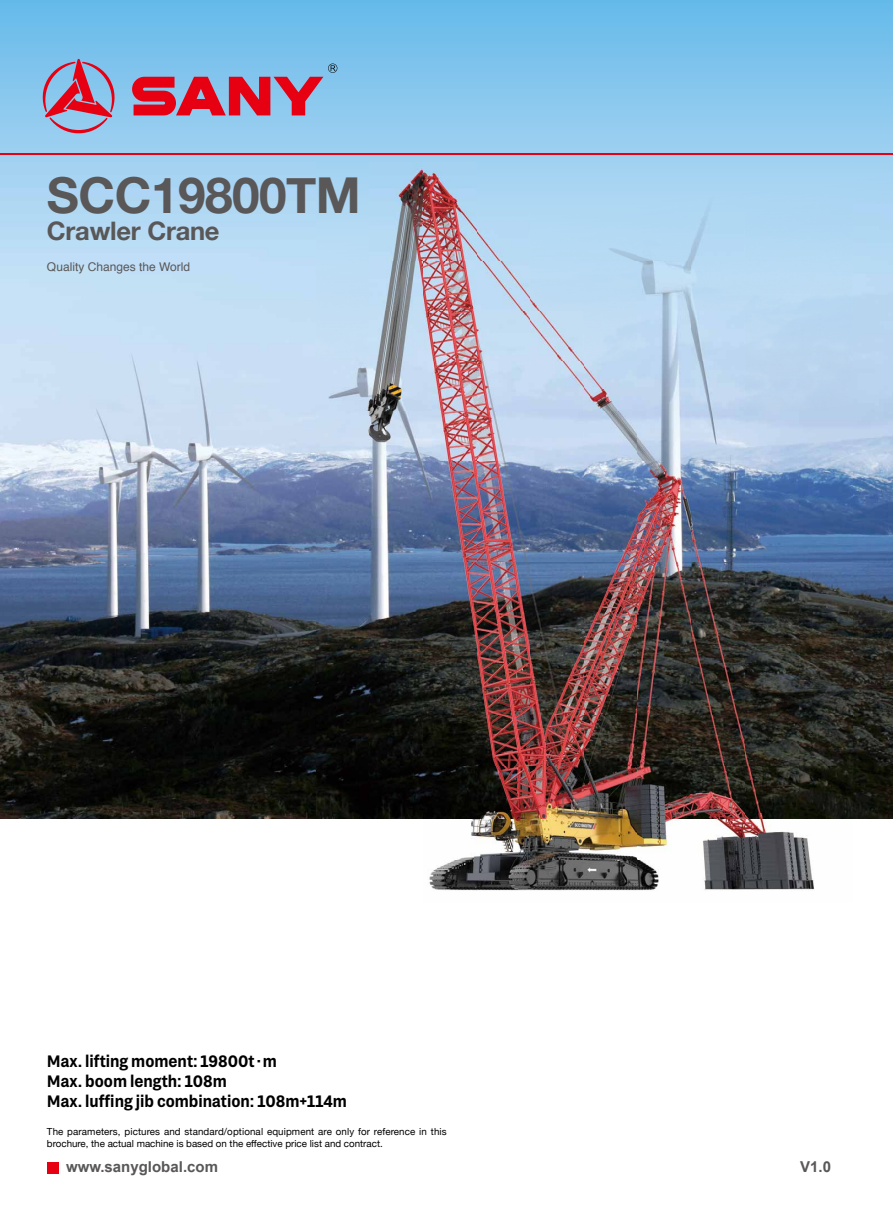
<style>
.page{position:relative;width:893px;height:1212px;background:#fff}
.page>*{position:absolute;margin:0;border:0;box-sizing:border-box;transform-origin:0 0}
.t1{font:700 49.5px "Helvetica Neue";letter-spacing:-.01em;color:#595757}
.t2{font:700 25.5px "Helvetica Neue";letter-spacing:-.01em;color:#595757}
.t3{font:600 16.5px/19.8px "TRY Grtsk Exa";color:#000}
.t4{font:700 15px "Arial";color:#595757}
.t5{font:12px "Helvetica";color:#595757}
.t6{font:9.75px/12px "Helvetica Neue";letter-spacing:.01em;color:#000}
</style>
<div class="page">
<img style="left:0;top:460px;width:316px;height:358px">
<img style="left:853px;top:205px;width:40px;height:613px">
<div style="left:0;top:0;width:893px;height:155px;background:linear-gradient(to bottom,#65baea,#9fd0f1)"></div>
<img style="left:0;top:155px;width:367px;height:305px">
<svg style="left:41px;top:59px;width:75px;height:74px;background:#a58aaa"></svg>
<svg style="left:132px;top:64px;width:205px;height:51px;background:#ad7291"></svg>
<hr style="left:0;top:153px;width:893px;height:2px;background:#e60012">
<div style="left:47px;top:1162px;width:12px;height:11px;background:#e60012"></div>
<img style="left:316px;top:162px;width:537px;height:729px">
<h1 class="t1" style="left:47px;top:156px;width:315px">SCC19800TM</h1>
<h2 class="t2" style="left:47px;top:211px;width:174px">Crawler Crane</h2>
<p class="t5" style="left:47px;top:258px;width:145px">Quality Changes the World</p>
<h3 class="t3" style="left:47px;top:1051px;width:301px">Max. lifting moment: 19800t·m<br>Max. boom length: 108m<br>Max. luffing jib combination: 108m+114m</h3>
<p class="t6" style="left:47px;top:1126px;width:401px">The parameters, pictures and standard/optional equipment are only for reference in this brochure, the actual machine is based on the effective price list and contract.</p>
<h3 class="t4" style="left:66px;top:1156px;width:153px">www.sanyglobal.com</h3>
<h3 class="t4" style="left:800px;top:1156px;width:32px">V1.0</h3>
</div>
